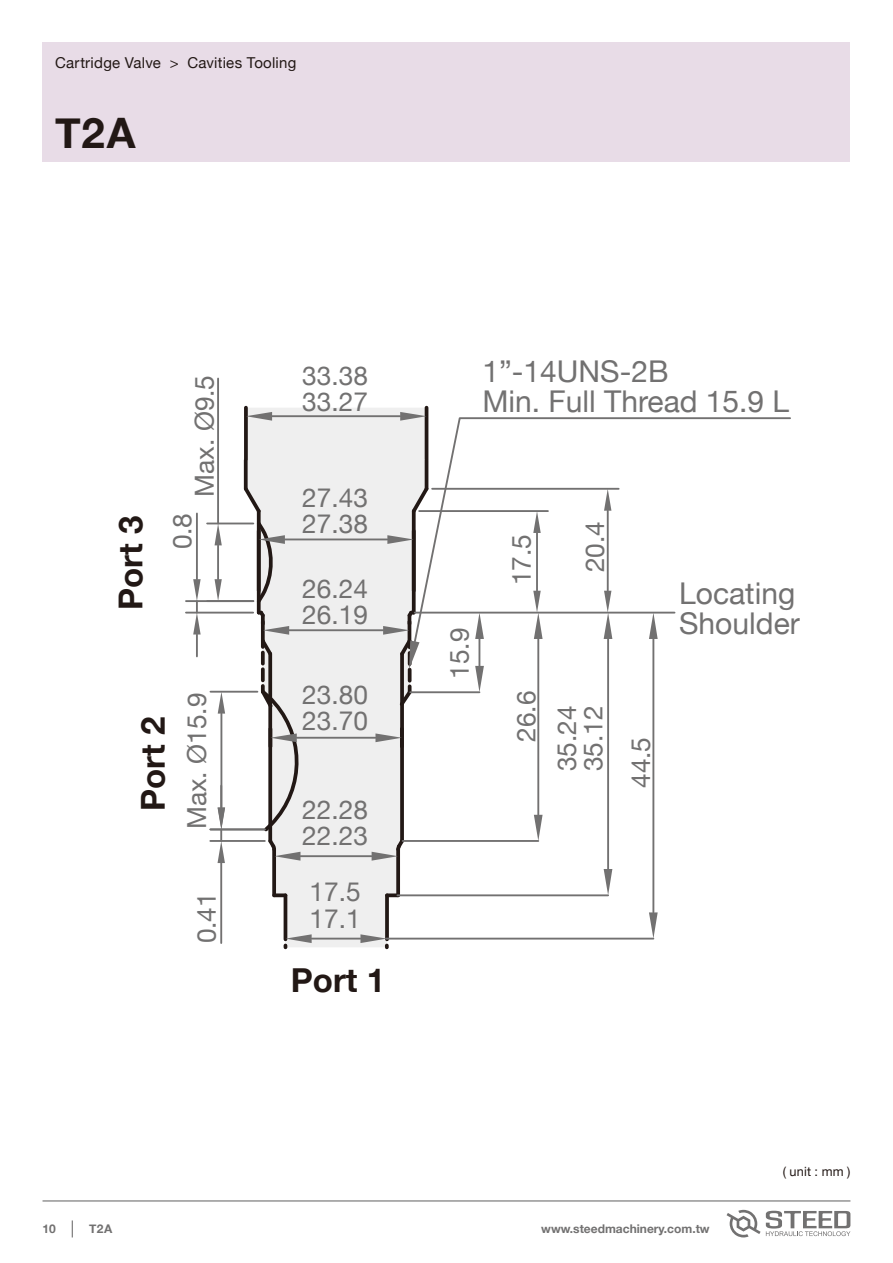
<style>
.page{position:relative;width:893px;height:1263px;background:#fff}
.page>*{position:absolute;margin:0;border:0;box-sizing:border-box;transform-origin:0 0}
.t1{font:700 42px "Helvetica Neue";color:#221815}
.t2{font:700 33px "Helvetica Neue";color:#221815}
.t3{font:30px/30px "Helvetica Neue";color:#727171}
.t4{font:26.25px/26.2px "Helvetica Neue";color:#727171}
.t5{font:15px "Helvetica Neue";letter-spacing:.015em;color:#221815}
.t6{font:12.75px "Helvetica Neue";letter-spacing:.01em;color:#221815}
.t7{font:700 12px "Helvetica Neue";color:#727171}
</style>
<div class="page">
<div style="left:43px;top:43px;width:807px;height:119px;background:#e8dce7"></div>
<svg style="left:246px;top:408px;width:181px;height:539px;fill:#efefef"></svg>
<svg style="left:268px;top:659px;width:4px;height:27px"></svg>
<svg style="left:400px;top:669px;width:4px;height:167px"></svg>
<svg style="left:272px;top:861px;width:4px;height:34px"></svg>
<svg style="left:396px;top:861px;width:4px;height:33px"></svg>
<hr style="left:284px;top:895px;width:3px;height:44px;background:#221815">
<svg style="left:385px;top:895px;width:4px;height:39px"></svg>
<svg style="left:244px;top:460px;width:4px;height:24px"></svg>
<svg style="left:409px;top:484px;width:4px;height:32px"></svg>
<hr style="left:412px;top:511px;width:4px;height:102px;background:#221815">
<svg style="left:274px;top:893px;width:11px;height:4px"></svg>
<svg style="left:387px;top:893px;width:11px;height:4px"></svg>
<hr style="left:400px;top:729px;width:4px;height:17px;background:#221815">
<svg style="left:244px;top:408px;width:4px;height:51px"></svg>
<hr style="left:425px;top:408px;width:3px;height:51px;background:#221815">
<svg style="left:261px;top:659px;width:4px;height:5px"></svg>
<svg style="left:261px;top:669px;width:4px;height:11px"></svg>
<svg style="left:408px;top:670px;width:4px;height:11px"></svg>
<svg style="left:396px;top:686px;width:19px;height:23px"></svg>
<hr style="left:312px;top:938px;width:48px;height:1px;background:#727171">
<svg style="left:284px;top:934px;width:28px;height:13px"></svg>
<svg style="left:360px;top:934px;width:29px;height:13px"></svg>
<hr style="left:300px;top:855px;width:72px;height:2px;background:#727171">
<svg style="left:372px;top:836px;width:35px;height:25px"></svg>
<hr style="left:297px;top:737px;width:78px;height:2px;background:#727171">
<svg style="left:258px;top:686px;width:48px;height:175px"></svg>
<svg style="left:375px;top:733px;width:27px;height:9px"></svg>
<hr style="left:289px;top:629px;width:94px;height:2px;background:#727171">
<hr style="left:272px;top:415px;width:128px;height:2px;background:#727171">
<svg style="left:246px;top:412px;width:26px;height:9px"></svg>
<svg style="left:400px;top:412px;width:25px;height:9px"></svg>
<hr style="left:285px;top:538px;width:102px;height:2px;background:#727171">
<svg style="left:241px;top:484px;width:48px;height:175px"></svg>
<svg style="left:387px;top:535px;width:26px;height:9px"></svg>
<hr style="left:397px;top:894px;width:211px;height:2px;background:#727171">
<hr style="left:607px;top:639px;width:2px;height:230px;background:#727171">
<svg style="left:604px;top:869px;width:8px;height:26px"></svg>
<hr style="left:403px;top:840px;width:135px;height:2px;background:#727171">
<hr style="left:537px;top:639px;width:2px;height:176px;background:#727171">
<svg style="left:534px;top:815px;width:9px;height:26px"></svg>
<hr style="left:410px;top:691px;width:69px;height:2px;background:#727171">
<hr style="left:478px;top:639px;width:2px;height:27px;background:#727171">
<svg style="left:475px;top:666px;width:9px;height:26px"></svg>
<hr style="left:386px;top:938px;width:267px;height:1px;background:#727171">
<hr style="left:652px;top:639px;width:2px;height:273px;background:#727171">
<svg style="left:649px;top:912px;width:9px;height:26px"></svg>
<svg style="left:383px;top:607px;width:36px;height:62px"></svg>
<svg style="left:413px;top:416px;width:378px;height:228px"></svg>
<hr style="left:210px;top:840px;width:55px;height:2px;background:#727171">
<hr style="left:220px;top:863px;width:2px;height:80px;background:#727171">
<hr style="left:210px;top:828px;width:55px;height:2px;background:#727171">
<hr style="left:210px;top:691px;width:47px;height:2px;background:#727171">
<hr style="left:220px;top:714px;width:2px;height:93px;background:#727171">
<svg style="left:218px;top:807px;width:7px;height:56px"></svg>
<svg style="left:218px;top:692px;width:7px;height:22px"></svg>
<hr style="left:432px;top:488px;width:187px;height:2px;background:#727171">
<hr style="left:607px;top:511px;width:2px;height:80px;background:#727171">
<svg style="left:604px;top:591px;width:8px;height:48px"></svg>
<svg style="left:604px;top:489px;width:7px;height:22px"></svg>
<hr style="left:207px;top:523px;width:46px;height:1px;background:#727171">
<hr style="left:217px;top:545px;width:2px;height:34px;background:#727171">
<hr style="left:217px;top:378px;width:2px;height:145px;background:#727171">
<svg style="left:215px;top:579px;width:7px;height:21px"></svg>
<svg style="left:215px;top:524px;width:7px;height:21px"></svg>
<hr style="left:186px;top:612px;width:67px;height:1px;background:#727171">
<hr style="left:186px;top:600px;width:67px;height:2px;background:#727171">
<hr style="left:196px;top:634px;width:2px;height:22px;background:#727171">
<hr style="left:196px;top:513px;width:2px;height:66px;background:#727171">
<svg style="left:193px;top:579px;width:8px;height:55px"></svg>
<hr style="left:419px;top:510px;width:129px;height:2px;background:#727171">
<hr style="left:536px;top:533px;width:2px;height:58px;background:#727171">
<svg style="left:533px;top:591px;width:10px;height:48px"></svg>
<svg style="left:533px;top:512px;width:8px;height:21px"></svg>
<svg style="left:727px;top:1210px;width:123px;height:27px"></svg>
<hr style="left:43px;top:1200px;width:807px;height:1px;background:#727171">
<svg style="left:72px;top:1220px;width:1px;height:17px"></svg>
<p class="t5" style="left:55px;top:52px;width:243px">Cartridge Valve &gt; Cavities Tooling</p>
<h1 class="t1" style="left:55px;top:100px;width:82px">T2A</h1>
<p class="t2" style="left:105px;top:610px;width:96px;rotate:-90deg">Port 3</p>
<p class="t4" style="left:193px;top:497px;width:123px;rotate:-90deg">Max. Ø9.5</p>
<p class="t4" style="left:171px;top:549px;width:38px;rotate:-90deg">0.8</p>
<p class="t2" style="left:127px;top:811px;width:96px;rotate:-90deg">Port 2</p>
<p class="t4" style="left:185px;top:829px;width:138px;rotate:-90deg">Max. Ø15.9</p>
<p class="t4" style="left:195px;top:943px;width:53px;rotate:-90deg">0.41</p>
<p class="t4" style="left:302px;top:364px;width:67px">33.38<br>33.27</p>
<p class="t4" style="left:302px;top:486px;width:67px">27.43<br>27.38</p>
<p class="t4" style="left:302px;top:577px;width:67px">26.24<br>26.19</p>
<p class="t4" style="left:302px;top:682px;width:67px">23.80<br>23.70</p>
<p class="t4" style="left:302px;top:798px;width:67px">22.28<br>22.23</p>
<p class="t4" style="left:310px;top:880px;width:53px">17.5<br>17.1</p>
<p class="t2" style="left:291px;top:954px;width:96px">Port 1</p>
<p class="t3" style="left:482px;top:358px;width:308px">1”-14UNS-2B<br>Min. Full Thread 15.9 L</p>
<p class="t4" style="left:448px;top:679px;width:53px;rotate:-90deg">15.9</p>
<p class="t4" style="left:510px;top:585px;width:53px;rotate:-90deg">17.5</p>
<p class="t4" style="left:583px;top:572px;width:53px;rotate:-90deg">20.4</p>
<p class="t4" style="left:507px;top:771px;width:82px;line-height:40.8px;text-indent:29px;rotate:-90deg">26.6<br>35.24</p>
<p class="t4" style="left:571px;top:788px;width:84px;line-height:47.8px;text-indent:17px;rotate:-90deg">35.12<br>44.5</p>
<p class="t3" style="left:679px;top:580px;width:122px">Locating<br>Shoulder</p>
<p class="t6" style="left:783px;top:1162px;width:69px">( unit : mm )</p>
<p class="t7" style="left:43px;top:1219px;width:15px">10</p>
<p class="t7" style="left:541px;top:1219px;width:170px">www.steedmachinery.com.tw</p>
<p class="t7" style="left:89px;top:1219px;width:24px">T2A</p>
</div>
